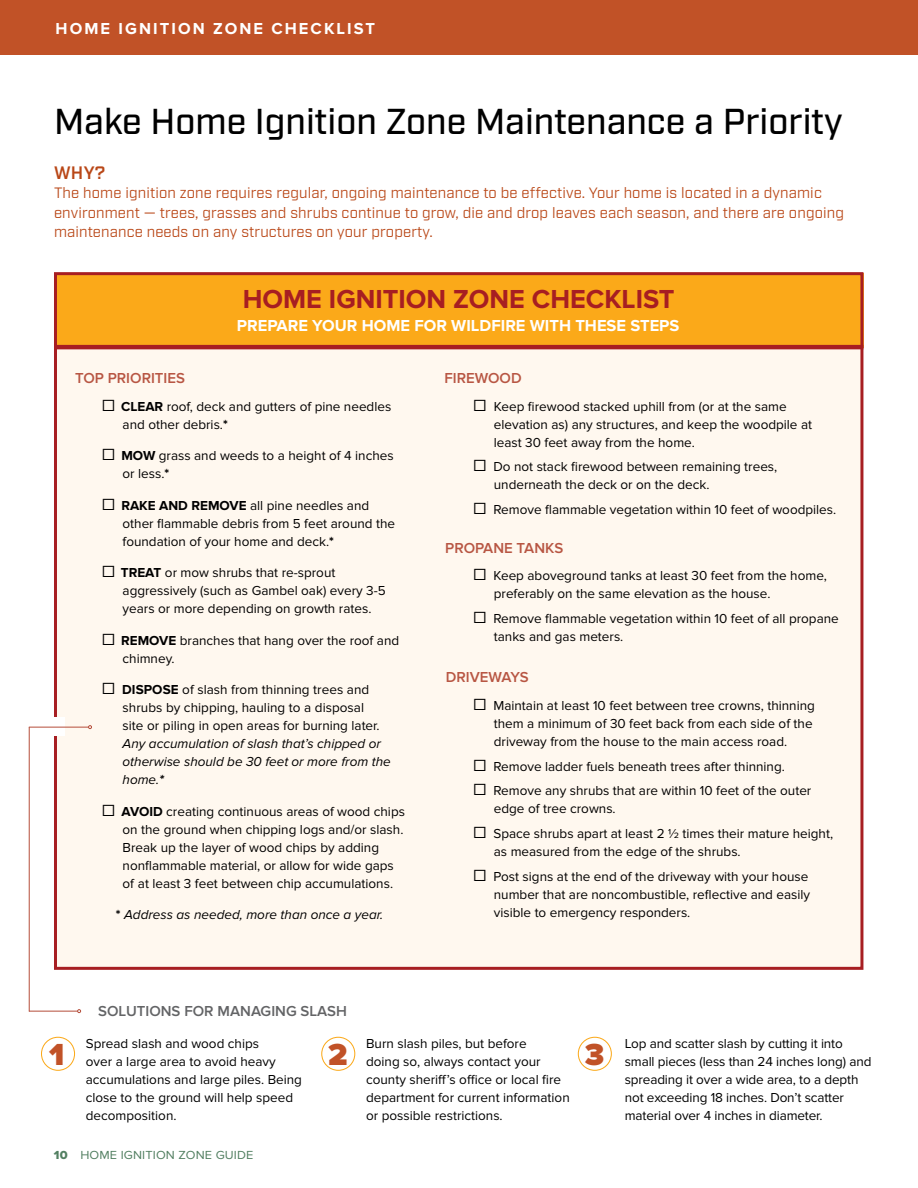
<style>
.page{position:relative;width:918px;height:1188px;background:#fff}
.page>*{position:absolute;margin:0;border:0;box-sizing:border-box;transform-origin:0 0}
.t1{font:500 36px "Industry";color:#000}
.t2{font:900 31.65px "Proxima Nova";color:#c15227}
.t3{font:700 27px "Proxima Nova";color:#a71e22}
.t4{font:600 18px "Industry";color:#b94717}
.t5{font:700 16.5px "Proxima Nova";color:#fff}
.t6{font:700 16.5px "Proxima Nova";letter-spacing:.125em;color:#fff}
.t7{font:15px/19.5px "Industry";letter-spacing:.01em;color:#b94717}
.t8{font:600 15px "Proxima Nova";color:#b85643}
.t9{font:600 15px "Proxima Nova";color:#636466}
.t10{font:13.5px/18px "Proxima Nova";color:#000}
.t11{font:italic 13.5px/18px "Proxima Nova";color:#000}
.t12{font:12.15px "Proxima Nova";letter-spacing:.01em;color:#527f61;scale:1.05 1}
.s1{font-size:19.5px}
.s2{font-weight:700}
.s3{font-weight:700;font-style:normal}
.s4{font-family:"Proxima Nova Extrabld"}
</style>
<div class="page">
<div style="left:56px;top:349px;width:805px;height:619px;background:#fff8ef"></div>
<div style="left:0;top:0;width:918px;height:54px;background:#c15227"></div>
<div style="left:54px;top:273px;width:809px;height:75px;background:#fba919"></div>
<div style="left:54px;top:272px;width:809px;height:698px;border:3px solid #a71e22"></div>
<hr style="left:56px;top:345px;width:807px;height:4px;background:#a71e22">
<div style="left:47px;top:717px;width:17px;height:18px;background:#fff"></div>
<div style="left:41px;top:1037px;width:34px;height:34px;border:1px solid #fba919;border-radius:50%"></div>
<div style="left:321px;top:1037px;width:34px;height:34px;border:1px solid #fba919;border-radius:50%"></div>
<div style="left:578px;top:1037px;width:34px;height:34px;border:1px solid #fba919;border-radius:50%"></div>
<hr style="left:29px;top:727px;width:1px;height:285px;background:#b54d3a">
<hr style="left:29px;top:727px;width:60px;height:1px;background:#b54d3a">
<svg style="left:88px;top:725px;width:4px;height:4px"></svg>
<hr style="left:29px;top:1011px;width:49px;height:1px;background:#b54d3a">
<svg style="left:77px;top:1009px;width:4px;height:4px"></svg>
<p class="t6" style="left:56px;top:19px;width:321px">HOME IGNITION ZONE CHECKLIST</p>
<h1 class="t1" style="left:54px;top:100px;width:790px">Make Home Ignition Zone Maintenance a Priority</h1>
<h3 class="t4" style="left:54px;top:162px;width:53px">WHY?</h3>
<p class="t7" style="left:54px;top:184px;width:792px">The home ignition zone requires regular, ongoing maintenance to be effective. Your home is located in a dynamic environment — trees, grasses and shrubs continue to grow, die and drop leaves each season, and there are ongoing maintenance needs on any structures on your property.</p>
<p class="t8" style="left:75px;top:369px;width:112px">TOP PRIORITIES</p>
<h3 class="t3" style="left:243px;top:283px;width:433px">HOME IGNITION ZONE CHECKLIST</h3>
<p class="t5" style="left:237px;top:316px;width:444px">PREPARE YOUR HOME FOR WILDFIRE WITH THESE STEPS</p>
<p class="t8" style="left:444px;top:370px;width:79px">FIREWOOD</p>
<p class="t10" style="left:123px;top:397px;width:270px;text-indent:-20px"><span class="s1">☐</span> <span class="s2">CLEAR</span> roof, deck and gutters of pine needles and other debris.<span class="s2">*</span></p>
<p class="t10" style="left:123px;top:447px;width:273px;text-indent:-20px"><span class="s1">☐</span> <span class="s2">MOW</span> grass and weeds to a height of 4 inches or less.<span class="s2">*</span></p>
<p class="t10" style="left:123px;top:496px;width:274px;text-indent:-20px"><span class="s1">☐</span> <span class="s2">RAKE AND REMOVE</span> all pine needles and other flammable debris from 5 feet around the foundation of your home and deck.<span class="s2">*</span></p>
<p class="t10" style="left:123px;top:564px;width:265px;text-indent:-20px"><span class="s1">☐</span> <span class="s2">TREAT</span> or mow shrubs that re-sprout aggressively (such as Gambel oak) every 3-5 years or more depending on growth rates.</p>
<p class="t10" style="left:123px;top:631px;width:278px;text-indent:-20px"><span class="s1">☐</span> <span class="s2">REMOVE</span> branches that hang over the roof and chimney.</p>
<p class="t10" style="left:123px;top:681px;width:259px;text-indent:-20px"><span class="s1">☐</span> <span class="s2">DISPOSE</span> of slash from thinning trees and shrubs by chipping, hauling to a disposal site or piling in open areas for burning later.</p>
<p class="t11" style="left:123px;top:735px;width:270px">Any accumulation of slash that’s chipped or otherwise should be 30 feet or more from the home.<span class="s2">*</span></p>
<p class="t10" style="left:123px;top:802px;width:284px;text-indent:-20px"><span class="s1">☐</span> <span class="s2">AVOID</span> creating continuous areas of wood chips on the ground when chipping logs and/or slash.<br>Break up the layer of wood chips by adding nonflammable material, or allow for wide gaps of at least 3 feet between chip accumulations.</p>
<p class="t11" style="left:116px;top:906px;width:269px"><span class="s3">*</span> Address as needed, more than once a year.</p>
<p class="t9" style="left:98px;top:1002px;width:250px">SOLUTIONS FOR MANAGING SLASH</p>
<p class="t10" style="left:494px;top:397px;width:320px;text-indent:-20px"><span class="s1">☐</span> Keep firewood stacked uphill from (or at the same elevation as) any structures, and keep the woodpile at least 30 feet away from the home.</p>
<p class="t10" style="left:494px;top:458px;width:285px;text-indent:-20px"><span class="s1">☐</span> Do not stack firewood between remaining trees, underneath the deck or on the deck.</p>
<p class="t10" style="left:474px;top:501px;width:364px"><span class="s1">☐</span> Remove flammable vegetation within 10 feet of woodpiles.</p>
<p class="t8" style="left:445px;top:540px;width:120px">PROPANE TANKS</p>
<p class="t10" style="left:494px;top:567px;width:335px;text-indent:-20px"><span class="s1">☐</span> Keep aboveground tanks at least 30 feet from the home, preferably on the same elevation as the house.</p>
<p class="t10" style="left:494px;top:610px;width:347px;text-indent:-20px"><span class="s1">☐</span> Remove flammable vegetation within 10 feet of all propane tanks and gas meters.</p>
<p class="t8" style="left:446px;top:668px;width:84px">DRIVEWAYS</p>
<p class="t10" style="left:494px;top:697px;width:323px;text-indent:-20px"><span class="s1">☐</span> Maintain at least 10 feet between tree crowns, thinning them a minimum of 30 feet back from each side of the driveway from the house to the main access road.</p>
<p class="t10" style="left:474px;top:754px;width:339px;line-height:24.8px"><span class="s1">☐</span> Remove ladder fuels beneath trees after thinning.<br><span class="s1">☐</span> Remove any shrubs that are within 10 feet of the outer</p>
<p class="t10" style="left:474px;top:797px;width:361px;line-height:24.8px;text-indent:20px">edge of tree crowns.<br><span class="s1">☐</span> Space shrubs apart at least 2 ½ times their mature height,</p>
<p class="t10" style="left:474px;top:840px;width:336px;line-height:24.8px;text-indent:20px">as measured from the edge of the shrubs.<br><span class="s1">☐</span> Post signs at the end of the driveway with your house</p>
<p class="t10" style="left:494px;top:886px;width:318px">number that are noncombustible, reflective and easily visible to emergency responders.</p>
<p class="t10" style="left:86px;top:1035px;width:218px">Spread slash and wood chips<br>over a large area to avoid heavy accumulations and large piles. Being close to the ground will help speed decomposition.</p>
<h2 class="t2" style="left:585px;top:1036px;width:21px">3</h2>
<p class="t10" style="left:366px;top:1035px;width:205px">Burn slash piles, but before<br>doing so, always contact your county sheriff’s office or local fire department for current information or possible restrictions.</p>
<h2 class="t2" style="left:49px;top:1036px;width:17px">1</h2>
<p class="t10" style="left:625px;top:1035px;width:248px">Lop and scatter slash by cutting it into small pieces (less than 24 inches long) and spreading it over a wide area, to a depth not exceeding 18 inches. Don’t scatter material over 4 inches in diameter.</p>
<h2 class="t2" style="left:328px;top:1036px;width:21px">2</h2>
<p class="t12" style="left:54px;top:1148px;width:191px"><span class="s4">10</span> HOME IGNITION ZONE GUIDE</p>
</div>
